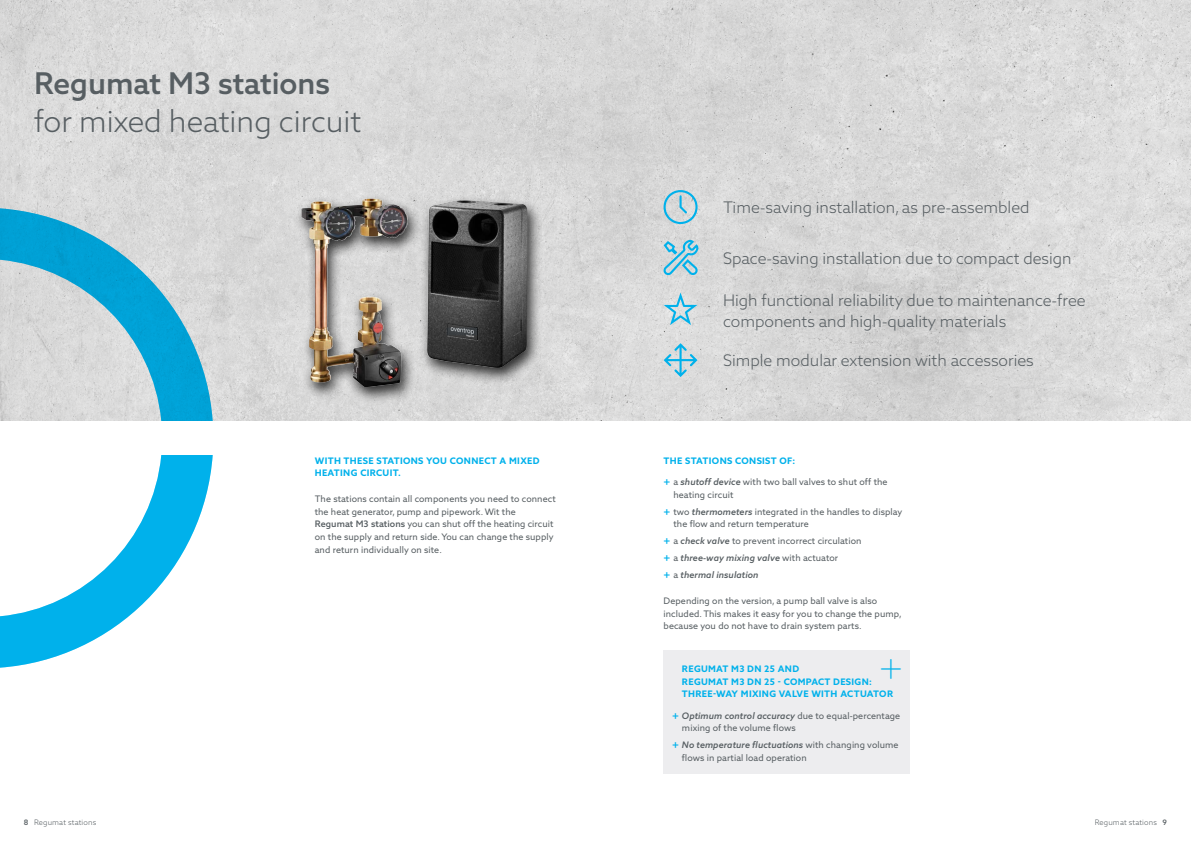
<style>
.page{position:relative;width:1191px;height:842px;background:#fff}
.page>*{position:absolute;margin:0;border:0;box-sizing:border-box;transform-origin:0 0}
.t1{font:300 30px "Azo Sans 2";color:#575e62}
.t2{font:500 30px "Azo Sans 2";color:#575e62}
.t3{font:300 16px/21.3px "Azo Sans 2";color:#575e62}
.t4{font:9px/12.8px "Azo Sans 2";letter-spacing:.01em;color:#575e62}
.t5{font:700 9px/12.8px "Azo Sans 2";letter-spacing:.035em;color:#00b1eb}
.t6{font:italic 500 9px/17px "Azo Sans 2";letter-spacing:.01em;color:#575e62}
.t7{font:300 7.5px "Azo Sans 2";letter-spacing:.02em;color:#575e62}
.s1{font-weight:500}
.s2{font-weight:500;font-size:11.5px;color:#00b1eb}
.s3{font-weight:500;font-style:italic}
.s4{font-style:normal;font-size:11.5px;color:#00b1eb}
.s5{font-weight:400;font-style:normal}
</style>
<div class="page">
<img style="left:0;top:0;width:1191px;height:421px">
<svg style="left:0;top:208px;width:213px;height:460px"></svg>
<div style="left:663px;top:651px;width:247px;height:123px;background:#ededef"></div>
<div style="left:293px;top:193px;width:249px;height:212px;background:#000;opacity:.8"></div>
<img style="left:301px;top:199px;width:64px;height:178px">
<div style="left:629px;top:34px;width:34px;height:34px;background:#d5d5d5"></div>
<svg style="left:663px;top:189px;width:34px;height:35px"></svg>
<svg style="left:663px;top:239px;width:36px;height:36px"></svg>
<svg style="left:663px;top:292px;width:34px;height:33px"></svg>
<svg style="left:663px;top:343px;width:34px;height:34px"></svg>
<h1 class="t2" style="left:34px;top:65px;width:297px">Regumat M3 stations</h1>
<h1 class="t1" style="left:34px;top:103px;width:329px">for mixed heating circuit</h1>
<p class="t5" style="left:315px;top:454px;width:226px">WITH THESE STATIONS YOU CONNECT A MIXED<br>HEATING CIRCUIT.</p>
<p class="t4" style="left:315px;top:492px;width:242px">The stations contain all components you need to connect the heat generator, pump and pipework. Wit the <span class="s1">Regumat M3 stations</span> you can shut off the heating circuit on the supply and return side. You can change the supply and return individually on site.</p>
<h2 class="t3" style="left:723px;top:196px;width:308px">Time-saving installation, as pre-assembled</h2>
<h2 class="t3" style="left:723px;top:247px;width:350px">Space-saving installation due to compact design</h2>
<h2 class="t3" style="left:723px;top:290px;width:364px">High functional reliability due to maintenance-free components and high-quality materials</h2>
<h2 class="t3" style="left:723px;top:349px;width:312px">Simple modular extension with accessories</h2>
<p class="t5" style="left:663px;top:454px;width:133px">THE STATIONS CONSIST OF:</p>
<p class="t4" style="left:673px;top:475px;width:215px;text-indent:-10px"><span class="s2">+</span> a <span class="s3">shutoff device</span> with two ball valves to shut off the heating circuit</p>
<p class="t4" style="left:673px;top:505px;width:230px;text-indent:-10px"><span class="s2">+</span> two <span class="s3">thermometers</span> integrated in the handles to display the flow and return temperature</p>
<p class="t6" style="left:663px;top:533px;width:199px"><span class="s4">+</span> <span class="s5">a</span> check valve <span class="s5">to prevent incorrect circulation </span><span class="s4">+</span> <span class="s5">a</span> three-way mixing valve <span class="s5">with actuator<br></span><span class="s4">+</span> <span class="s5">a</span> thermal insulation</p>
<p class="t4" style="left:663px;top:594px;width:239px">Depending on the version, a pump ball valve is also included. This makes it easy for you to change the pump, because you do not have to drain system parts.</p>
<p class="t5" style="left:682px;top:662px;width:213px">REGUMAT M3 DN 25 AND<br>REGUMAT M3 DN 25 - COMPACT DESIGN:<br>THREE-WAY MIXING VALVE WITH ACTUATOR</p>
<p class="t4" style="left:682px;top:709px;width:220px;text-indent:-10px"><span class="s2">+</span> <span class="s3">Optimum control accuracy</span> due to equal-percentage mixing of the volume flows</p>
<p class="t4" style="left:682px;top:739px;width:218px;text-indent:-10px"><span class="s2">+</span> <span class="s3">No temperature fluctuations</span> with changing volume flows in partial load operation</p>
<p class="t7" style="left:24px;top:818px;width:74px"><span class="s1">8</span> Regumat stations</p>
<p class="t7" style="left:1094px;top:818px;width:74px">Regumat stations <span class="s1">9</span></p>
</div>
